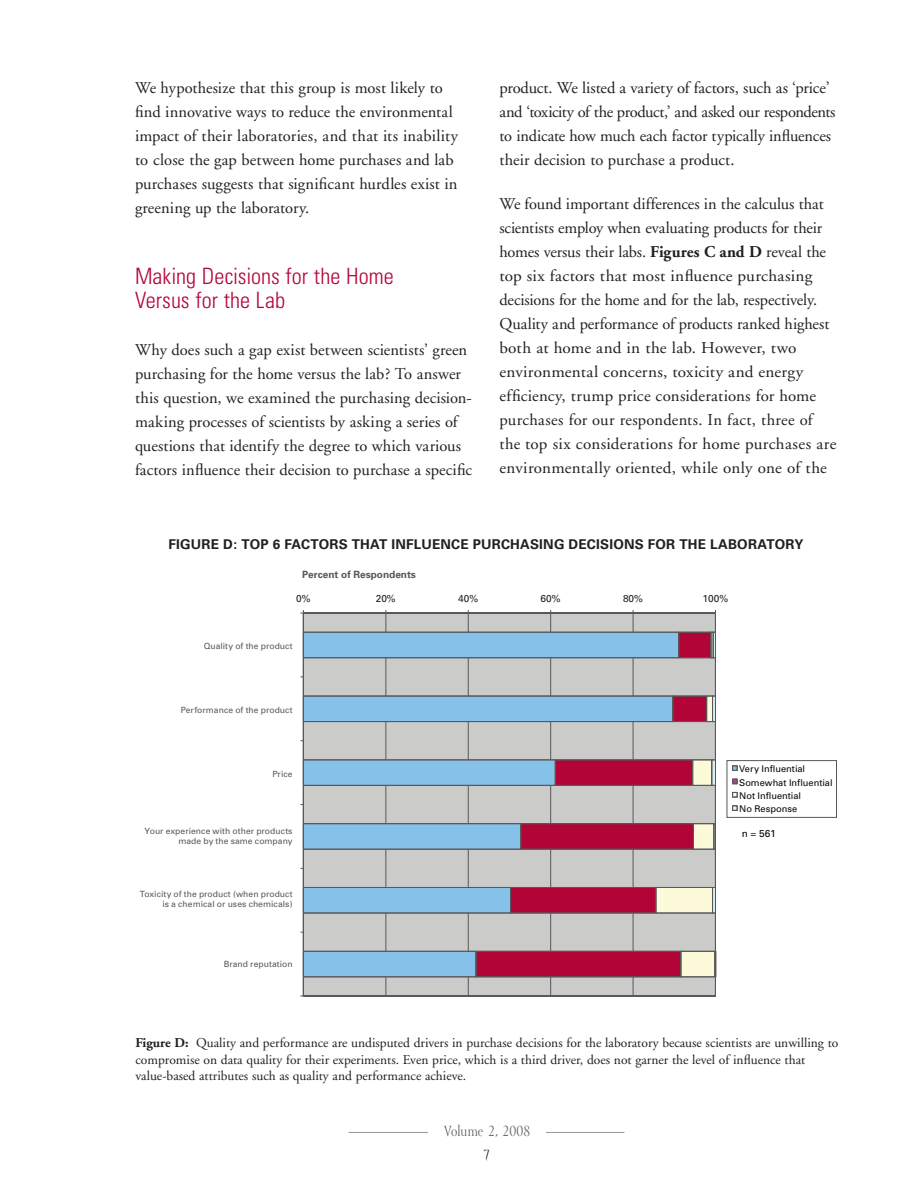
<style>
.page{position:relative;width:918px;height:1188px;background:#fff}
.page>*{position:absolute;margin:0;border:0;box-sizing:border-box;transform-origin:0 0}
.t1{font:300 condensed 22.5px/24px "Univers";color:#b30437}
.t2{font:16.5px/24px "Adobe Garamond";letter-spacing:.005em;color:#231f20}
.t3{font:15px "Mramor";letter-spacing:-.005em;color:#57585a}
.t4{font:15px "Mramor";color:#231f20}
.t5{font:13.5px/16.5px "Adobe Garamond";color:#231f20}
.t6{font:700 13.5px "Univers";letter-spacing:.015em;color:#231f20}
.t7{font:700 10.05px "Univers";color:#57585a}
.t8{font:10.05px "Univers";color:#231f20}
.t9{font:10.05px "Univers";color:#050504}
.t10{font:9.3px/13.4px "Univers";color:#050504}
.t11{font:8.55px/10.1px "Univers";letter-spacing:.005em;color:#57585a;text-align:right}
.s1{font-weight:700}
</style>
<div class="page">
<hr style="left:349px;top:1132px;width:276px;height:1px;background:#939598">
<div style="left:428px;top:1125px;width:118px;height:20px;background:#fff"></div>
<div style="left:303px;top:613px;width:412px;height:383px;background:#cbcbca"></div>
<hr style="left:633px;top:613px;width:1px;height:383px;background:#57585a">
<hr style="left:550px;top:613px;width:1px;height:383px;background:#57585a">
<hr style="left:468px;top:613px;width:1px;height:383px;background:#57585a">
<hr style="left:386px;top:613px;width:1px;height:383px;background:#57585a">
<div style="left:303px;top:951px;width:173px;height:26px;background:#86c1e9"></div>
<div style="left:303px;top:887px;width:208px;height:26px;background:#86c1e9"></div>
<div style="left:303px;top:824px;width:218px;height:25px;background:#86c1e9"></div>
<div style="left:303px;top:760px;width:252px;height:25px;background:#86c1e9"></div>
<div style="left:303px;top:696px;width:370px;height:26px;background:#86c1e9"></div>
<div style="left:303px;top:632px;width:376px;height:26px;background:#86c1e9"></div>
<div style="left:303px;top:951px;width:173px;height:26px;border:1px solid #57585a"></div>
<div style="left:303px;top:887px;width:208px;height:26px;border:1px solid #57585a"></div>
<div style="left:303px;top:823px;width:218px;height:26px;border:1px solid #57585a"></div>
<div style="left:303px;top:760px;width:253px;height:26px;border:1px solid #57585a"></div>
<div style="left:303px;top:696px;width:370px;height:26px;border:1px solid #57585a"></div>
<div style="left:303px;top:632px;width:376px;height:26px;border:1px solid #57585a"></div>
<div style="left:476px;top:951px;width:205px;height:26px;background:#b30437"></div>
<div style="left:511px;top:887px;width:145px;height:26px;background:#b30437"></div>
<div style="left:521px;top:824px;width:172px;height:25px;background:#b30437"></div>
<div style="left:555px;top:760px;width:138px;height:25px;background:#b30437"></div>
<div style="left:673px;top:696px;width:34px;height:26px;background:#b30437"></div>
<div style="left:679px;top:632px;width:32px;height:26px;background:#b30437"></div>
<div style="left:476px;top:951px;width:205px;height:26px;border:1px solid #57585a"></div>
<div style="left:510px;top:887px;width:146px;height:26px;border:1px solid #57585a"></div>
<div style="left:521px;top:823px;width:173px;height:26px;border:1px solid #57585a"></div>
<div style="left:555px;top:760px;width:138px;height:26px;border:1px solid #57585a"></div>
<div style="left:673px;top:696px;width:34px;height:26px;border:1px solid #57585a"></div>
<div style="left:679px;top:632px;width:32px;height:26px;border:1px solid #57585a"></div>
<div style="left:681px;top:951px;width:34px;height:26px;background:#fcfad8"></div>
<div style="left:656px;top:887px;width:57px;height:26px;background:#fcfad8"></div>
<div style="left:693px;top:824px;width:21px;height:25px;background:#fcfad8"></div>
<div style="left:693px;top:760px;width:19px;height:25px;background:#fcfad8"></div>
<div style="left:707px;top:696px;width:6px;height:26px;background:#fcfad8"></div>
<div style="left:681px;top:951px;width:34px;height:26px;border:1px solid #57585a"></div>
<div style="left:656px;top:887px;width:57px;height:26px;border:1px solid #57585a"></div>
<div style="left:693px;top:823px;width:21px;height:26px;border:1px solid #57585a"></div>
<div style="left:692px;top:760px;width:20px;height:26px;border:1px solid #57585a"></div>
<div style="left:706px;top:696px;width:7px;height:26px;border:1px solid #57585a"></div>
<div style="left:711px;top:632px;width:3px;height:26px;border:1px solid #57585a"></div>
<div style="left:714px;top:951px;width:2px;height:26px;border:1px solid #57585a"></div>
<div style="left:714px;top:823px;width:2px;height:27px;border:1px solid #57585a"></div>
<svg style="left:715px;top:951px;width:1px;height:26px"></svg>
<div style="left:712px;top:887px;width:4px;height:26px;border:1px solid #57585a"></div>
<div style="left:714px;top:823px;width:2px;height:26px;border:1px solid #57585a"></div>
<div style="left:712px;top:760px;width:4px;height:26px;border:1px solid #57585a"></div>
<div style="left:712px;top:696px;width:4px;height:26px;border:1px solid #57585a"></div>
<div style="left:713px;top:632px;width:3px;height:26px;border:1px solid #57585a"></div>
<hr style="left:303px;top:613px;width:412px;height:1px;background:#57585a">
<hr style="left:303px;top:613px;width:1px;height:383px;background:#57585a">
<div style="left:727px;top:760px;width:110px;height:58px;border:1px solid #57585a"></div>
<svg style="left:732px;top:766px;width:5px;height:5px"></svg>
<svg style="left:732px;top:779px;width:5px;height:5px"></svg>
<svg style="left:732px;top:792px;width:5px;height:5px"></svg>
<svg style="left:732px;top:806px;width:5px;height:5px"></svg>
<p class="t2" style="left:135px;top:76px;width:325px">We hypothesize that this group is most likely to find innovative ways to reduce the environmental impact of their laboratories, and that its inability to close the gap between home purchases and lab purchases suggests that significant hurdles exist in greening up the laboratory.</p>
<h1 class="t1" style="left:135px;top:264px;width:260px">Making Decisions for the Home<br>Versus for the Lab</h1>
<p class="t2" style="left:135px;top:338px;width:339px">Why does such a gap exist between scientists’ green purchasing for the home versus the lab? To answer this question, we examined the purchasing decision&shy;making processes of scientists by asking a series of questions that identify the degree to which various factors influence their decision to purchase a specific</p>
<p class="t2" style="left:500px;top:76px;width:338px">product. We listed a variety of factors, such as ‘price’ and ‘toxicity of the product,’ and asked our respondents to indicate how much each factor typically influences their decision to purchase a product.</p>
<p class="t2" style="left:500px;top:192px;width:338px">We found important differences in the calculus that scientists employ when evaluating products for their homes versus their labs. <span class="s1">Figures C and D</span> reveal the top six factors that most influence purchasing decisions for the home and for the lab, respectively.<br>Quality and performance of products ranked highest both at home and in the lab. However, two environmental concerns, toxicity and energy efficiency, trump price considerations for home purchases for our respondents. In fact, three of the top six considerations for home purchases are environmentally oriented, while only one of the</p>
<p class="t6" style="left:169px;top:536px;width:636px">FIGURE D: TOP 6 FACTORS THAT INFLUENCE PURCHASING DECISIONS FOR THE LABORATORY</p>
<p class="t7" style="left:302px;top:568px;width:115px">PERCENT OF RESPONDENTS</p>
<p class="t8" style="left:296px;top:593px;width:16px">0%</p>
<p class="t8" style="left:376px;top:593px;width:22px">20%</p>
<p class="t8" style="left:458px;top:593px;width:22px">40%</p>
<p class="t8" style="left:541px;top:593px;width:22px">60%</p>
<p class="t8" style="left:623px;top:593px;width:22px">80%</p>
<p class="t8" style="left:703px;top:593px;width:27px">100%</p>
<p class="t11" style="left:204px;top:641px;width:90px">Quality of the product</p>
<p class="t11" style="left:181px;top:705px;width:113px">Performance of the product</p>
<p class="t11" style="left:272px;top:769px;width:22px">Price</p>
<p class="t11" style="left:145px;top:826px;width:149px">Your experience with other products made by the same company</p>
<p class="t11" style="left:140px;top:889px;width:154px">Toxicity of the product (when product is a chemical or uses chemicals)</p>
<p class="t11" style="left:224px;top:959px;width:70px">Brand reputation</p>
<p class="t10" style="left:739px;top:762px;width:95px">Very Influential<br>Somewhat Influential<br>Not Influential<br>No Response</p>
<p class="t9" style="left:742px;top:827px;width:35px">n = 561</p>
<p class="t5" style="left:136px;top:1035px;width:704px"><span class="s1">Figure D:</span> Quality and performance are undisputed drivers in purchase decisions for the laboratory because scientists are unwilling to compromise on data quality for their experiments. Even price, which is a third driver, does not garner the level of influence that value-based attributes such as quality and performance achieve.</p>
<p class="t3" style="left:444px;top:1123px;width:88px">Volume 2, 2008</p>
<p class="t4" style="left:483px;top:1147px;width:8px">7</p>
</div>
